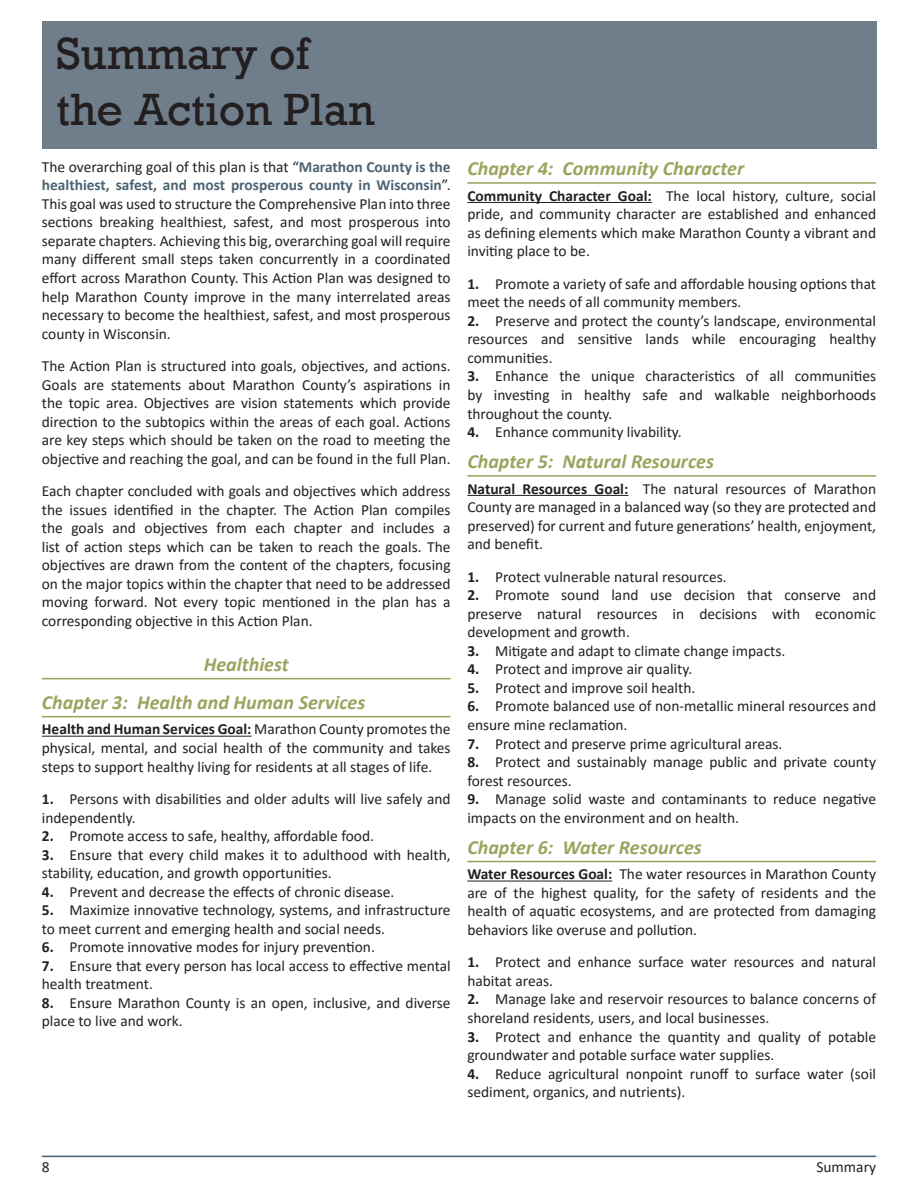
<style>
.page{position:relative;width:918px;height:1188px;background:#fff}
.page>*{position:absolute;margin:0;border:0;box-sizing:border-box;transform-origin:0 0}
.t1{font:46.35px/55.7px "Rockwell";color:#231f20}
.t2{font:italic 700 20.1px/38px "Calibri";color:#9da35e}
.t3{font:15.45px/18.6px "Calibri";color:#231f20}
.s1{font-weight:700;color:#4b6372}
.s2{font-weight:700}
</style>
<div class="page">
<hr style="left:42px;top:1156px;width:834px;height:1px;background:#4b6372">
<hr style="left:42px;top:678px;width:409px;height:1px;background:#9da35e">
<hr style="left:42px;top:716px;width:409px;height:1px;background:#9da35e">
<hr style="left:42px;top:736px;width:210px;height:1px;background:#231f20">
<hr style="left:467px;top:182px;width:409px;height:2px;background:#9da35e">
<hr style="left:467px;top:202px;width:185px;height:1px;background:#231f20">
<hr style="left:467px;top:475px;width:409px;height:2px;background:#9da35e">
<hr style="left:467px;top:495px;width:161px;height:1px;background:#231f20">
<hr style="left:467px;top:861px;width:409px;height:1px;background:#9da35e">
<hr style="left:467px;top:881px;width:145px;height:1px;background:#231f20">
<div style="left:42px;top:21px;width:834px;height:128px;background:#707d8b"></div>
<p class="t1" style="left:56px;top:26px;width:320px">Summary of the Action Plan</p>
<p class="t3" style="left:42px;top:157px;width:410px;text-align:justify">The overarching goal of this plan is that “<span class="s1">Marathon County is the healthiest, safest, and most prosperous county in Wisconsin</span>”.<br>This goal was used to structure the Comprehensive Plan into three sections breaking healthiest, safest, and most prosperous into separate chapters. Achieving this big, overarching goal will require many different small steps taken concurrently in a coordinated effort across Marathon County. This Action Plan was designed to help Marathon County improve in the many interrelated areas necessary to become the healthiest, safest, and most prosperous county in Wisconsin.</p>
<p class="t3" style="left:42px;top:356px;width:410px;text-align:justify">The Action Plan is structured into goals, objectives, and actions.<br>Goals are statements about Marathon County’s aspirations in the topic area. Objectives are vision statements which provide direction to the subtopics within the areas of each goal. Actions are key steps which should be taken on the road to meeting the objective and reaching the goal, and can be found in the full Plan.</p>
<p class="t3" style="left:42px;top:481px;width:410px;text-align:justify">Each chapter concluded with goals and objectives which address the issues identified in the chapter. The Action Plan compiles the goals and objectives from each chapter and includes a list of action steps which can be taken to reach the goals. The objectives are drawn from the content of the chapters, focusing on the major topics within the chapter that need to be addressed moving forward. Not every topic mentioned in the plan has a corresponding objective in this Action Plan.</p>
<p class="t2" style="left:42px;top:645px;width:325px;text-indent:162px">Healthiest<br>Chapter 3: Health and Human Services</p>
<p class="t3" style="left:42px;top:720px;width:410px;text-align:justify"><span class="s2">Health and Human Services Goal:</span> Marathon County promotes the physical, mental, and social health of the community and takes steps to support healthy living for residents at all stages of life.</p>
<p class="t3" style="left:42px;top:789px;width:410px"><span class="s2">1.</span> Persons with disabilities and older adults will live safely and independently.</p>
<p class="t3" style="left:42px;top:826px;width:334px"><span class="s2">2.</span> Promote access to safe, healthy, affordable food.</p>
<p class="t3" style="left:42px;top:845px;width:410px"><span class="s2">3.</span> Ensure that every child makes it to adulthood with health, stability, education, and growth opportunities.</p>
<p class="t3" style="left:42px;top:882px;width:354px"><span class="s2">4.</span> Prevent and decrease the effects of chronic disease.</p>
<p class="t3" style="left:42px;top:900px;width:410px"><span class="s2">5.</span> Maximize innovative technology, systems, and infrastructure to meet current and emerging health and social needs.</p>
<p class="t3" style="left:42px;top:937px;width:335px"><span class="s2">6.</span> Promote innovative modes for injury prevention.</p>
<p class="t3" style="left:42px;top:956px;width:410px"><span class="s2">7.</span> Ensure that every person has local access to effective mental health treatment.</p>
<p class="t3" style="left:42px;top:993px;width:410px"><span class="s2">8.</span> Ensure Marathon County is an open, inclusive, and diverse place to live and work.</p>
<p class="t2" style="left:467px;top:149px;width:278px">Chapter 4: Community Character</p>
<p class="t3" style="left:467px;top:186px;width:410px;text-align:justify"><span class="s2">Community Character Goal:</span> The local history, culture, social pride, and community character are established and enhanced as defining elements which make Marathon County a vibrant and inviting place to be.</p>
<p class="t3" style="left:467px;top:274px;width:410px"><span class="s2">1.</span> Promote a variety of safe and affordable housing options that meet the needs of all community members.</p>
<p class="t3" style="left:467px;top:311px;width:410px;text-align:justify"><span class="s2">2.</span> Preserve and protect the county’s landscape, environmental resources and sensitive lands while encouraging healthy communities.</p>
<p class="t3" style="left:467px;top:367px;width:410px;text-align:justify"><span class="s2">3.</span> Enhance the unique characteristics of all communities by investing in healthy safe and walkable neighborhoods throughout the county.</p>
<p class="t3" style="left:467px;top:422px;width:216px"><span class="s2">4.</span> Enhance community livability.</p>
<p class="t2" style="left:467px;top:442px;width:248px">Chapter 5: Natural Resources</p>
<p class="t3" style="left:467px;top:479px;width:410px;text-align:justify"><span class="s2">Natural Resources Goal:</span> The natural resources of Marathon County are managed in a balanced way (so they are protected and preserved) for current and future generations’ health, enjoyment, and benefit.</p>
<p class="t3" style="left:467px;top:567px;width:261px"><span class="s2">1.</span> Protect vulnerable natural resources.</p>
<p class="t3" style="left:467px;top:585px;width:410px;text-align:justify"><span class="s2">2.</span> Promote sound land use decision that conserve and preserve natural resources in decisions with economic development and growth.</p>
<p class="t3" style="left:467px;top:641px;width:319px"><span class="s2">3.</span> Mitigate and adapt to climate change impacts.</p>
<p class="t3" style="left:467px;top:660px;width:226px"><span class="s2">4.</span> Protect and improve air quality.</p>
<p class="t3" style="left:467px;top:678px;width:230px"><span class="s2">5.</span> Protect and improve soil health.</p>
<p class="t3" style="left:467px;top:697px;width:410px"><span class="s2">6.</span> Promote balanced use of non-metallic mineral resources and ensure mine reclamation.</p>
<p class="t3" style="left:467px;top:734px;width:317px"><span class="s2">7.</span> Protect and preserve prime agricultural areas.</p>
<p class="t3" style="left:467px;top:752px;width:410px"><span class="s2">8.</span> Protect and sustainably manage public and private county forest resources.</p>
<p class="t3" style="left:467px;top:789px;width:410px"><span class="s2">9.</span> Manage solid waste and contaminants to reduce negative impacts on the environment and on health.</p>
<p class="t2" style="left:467px;top:827px;width:236px">Chapter 6: Water Resources</p>
<p class="t3" style="left:467px;top:864px;width:410px;text-align:justify"><span class="s2">Water Resources Goal:</span> The water resources in Marathon County are of the highest quality, for the safety of residents and the health of aquatic ecosystems, and are protected from damaging behaviors like overuse and pollution.</p>
<p class="t3" style="left:467px;top:952px;width:410px"><span class="s2">1.</span> Protect and enhance surface water resources and natural habitat areas.</p>
<p class="t3" style="left:467px;top:990px;width:410px"><span class="s2">2.</span> Manage lake and reservoir resources to balance concerns of shoreland residents, users, and local businesses.</p>
<p class="t3" style="left:467px;top:1027px;width:410px"><span class="s2">3.</span> Protect and enhance the quantity and quality of potable groundwater and potable surface water supplies.</p>
<p class="t3" style="left:467px;top:1064px;width:410px"><span class="s2">4.</span> Reduce agricultural nonpoint runoff to surface water (soil sediment, organics, and nutrients).</p>
<p class="t3" style="left:42px;top:1158px;width:9px">8</p>
<p class="t3" style="left:816px;top:1158px;width:61px">Summary</p>
</div>
